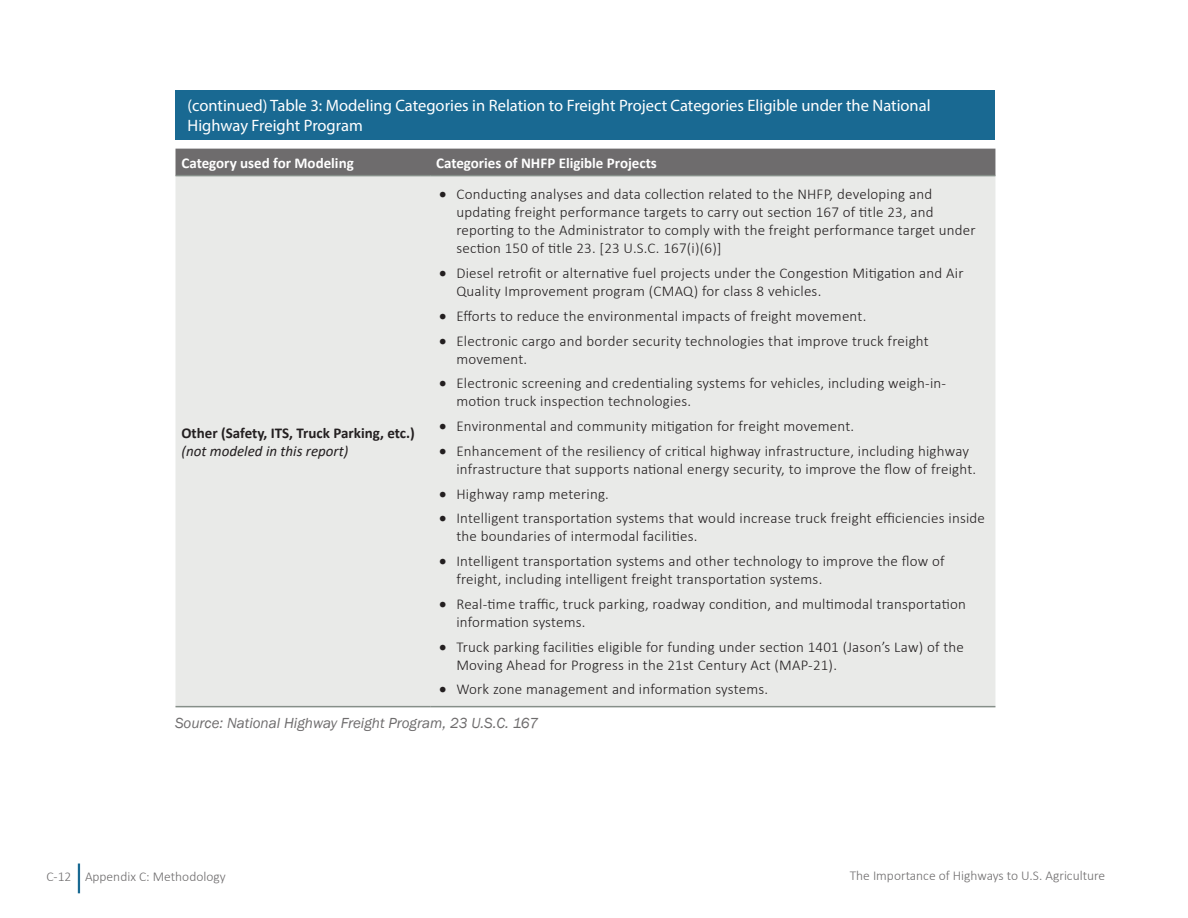
<style>
.page{position:relative;width:1188px;height:918px;background:#fff}
.page>*{position:absolute;margin:0;border:0;box-sizing:border-box;transform-origin:0 0}
.Figure_Title{font:16.5px/19.8px "Myriad Pro";color:#fff}
.t1{font:300 15px/18px "Calibri";letter-spacing:.015em;color:#231f20}
.t2{font:700 15px "Calibri";color:#fff}
.Figure_-_Source{font:italic 15px "Franklin Gothic";color:#6e6c6d}
.t3{font:700 15px "Calibri";color:#231f20}
.t4{font:italic 15px "Calibri";color:#231f20}
.t5{font:300 13.5px "Calibri";color:#6e6c6d}
.s1{font-family:"Lato";font-weight:400}
</style>
<div class="page">
<div style="left:176px;top:90px;width:819px;height:50px;background:#196992"></div>
<hr style="left:78px;top:864px;width:2px;height:29px;background:#196992">
<div style="left:176px;top:149px;width:819px;height:26px;background:#6e6c6d"></div>
<div style="left:176px;top:176px;width:819px;height:530px;background:#e9eae8"></div>
<hr style="left:176px;top:706px;width:254px;height:1px;background:#868f89">
<hr style="left:430px;top:706px;width:565px;height:1px;background:#868f89">
<hr style="left:176px;top:175px;width:254px;height:1px;background:#868f89">
<hr style="left:430px;top:175px;width:565px;height:1px;background:#868f89">
<p class="Figure_Title" style="left:188px;top:95px;width:745px">(continued) Table 3: Modeling Categories in Relation to Freight Project Categories Eligible under the National<br>Highway Freight Program</p>
<p class="t2" style="left:182px;top:152px;width:174px">Category used for Modeling</p>
<p class="t2" style="left:436px;top:152px;width:222px">Categories of NHFP Eligible Projects</p>
<p class="t1" style="left:456px;top:185px;width:521px;text-indent:-18px"><span class="s1">•</span> Conducting analyses and data collection related to the NHFP, developing and updating freight performance targets to carry out section 167 of title 23, and reporting to the Administrator to comply with the freight performance target under section 150 of title 23. [23 U.S.C. 167(i)(6)]</p>
<p class="t1" style="left:456px;top:264px;width:509px;text-indent:-18px"><span class="s1">•</span> Diesel retrofit or alternative fuel projects under the Congestion Mitigation and Air<br>Quality Improvement program (CMAQ) for class 8 vehicles.</p>
<p class="t1" style="left:438px;top:307px;width:429px"><span class="s1">•</span> Efforts to reduce the environmental impacts of freight movement.</p>
<p class="t1" style="left:456px;top:331px;width:474px;text-indent:-18px"><span class="s1">•</span> Electronic cargo and border security technologies that improve truck freight movement.</p>
<p class="t1" style="left:456px;top:374px;width:491px;text-indent:-18px"><span class="s1">•</span> Electronic screening and credentialing systems for vehicles, including weigh-in&shy;motion truck inspection technologies.</p>
<p class="t1" style="left:438px;top:417px;width:417px"><span class="s1">•</span> Environmental and community mitigation for freight movement.</p>
<p class="t1" style="left:456px;top:442px;width:521px;text-indent:-18px"><span class="s1">•</span> Enhancement of the resiliency of critical highway infrastructure, including highway infrastructure that supports national energy security, to improve the flow of freight.</p>
<p class="t1" style="left:438px;top:484px;width:172px"><span class="s1">•</span> Highway ramp metering.</p>
<p class="t1" style="left:456px;top:509px;width:530px;text-indent:-18px"><span class="s1">•</span> Intelligent transportation systems that would increase truck freight efficiencies inside the boundaries of intermodal facilities.</p>
<p class="t1" style="left:456px;top:552px;width:490px;text-indent:-18px"><span class="s1">•</span> Intelligent transportation systems and other technology to improve the flow of freight, including intelligent freight transportation systems.</p>
<p class="t1" style="left:456px;top:595px;width:511px;text-indent:-18px"><span class="s1">•</span> Real-time traffic, truck parking, roadway condition, and multimodal transportation information systems.</p>
<p class="t1" style="left:456px;top:637px;width:509px;text-indent:-18px"><span class="s1">•</span> Truck parking facilities eligible for funding under section 1401 (Jason’s Law) of the<br>Moving Ahead for Progress in the 21st Century Act (MAP-21).</p>
<p class="t1" style="left:438px;top:680px;width:331px"><span class="s1">•</span> Work zone management and information systems.</p>
<p class="Figure_-_Source" style="left:175px;top:714px;width:365px">Source: National Highway Freight Program, 23 U.S.C. 167</p>
<p class="t3" style="left:182px;top:422px;width:235px">Other (Safety, ITS, Truck Parking, etc.)</p>
<p class="t4" style="left:182px;top:440px;width:168px">(not modeled in this report)</p>
<p class="t5" style="left:46px;top:869px;width:181px">C-12 Appendix C: Methodology</p>
<p class="t5" style="left:850px;top:867px;width:257px">The Importance of Highways to U.S. Agriculture</p>
</div>
